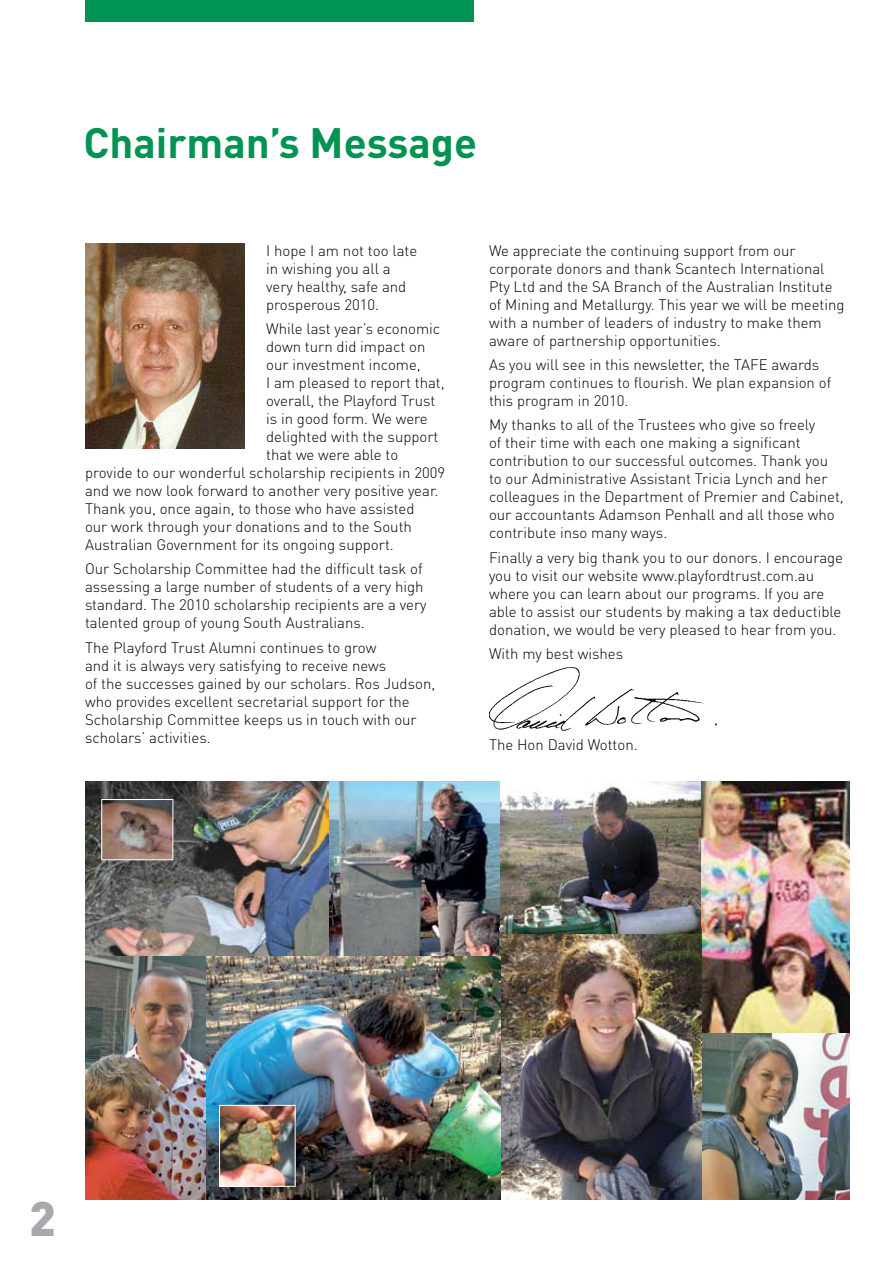
<style>
.page{position:relative;width:893px;height:1263px;background:#fff}
.page>*{position:absolute;margin:0;border:0;box-sizing:border-box;transform-origin:0 0}
.t1{font:900 48px "DIN Pro";color:#a7a9ac}
.t2{font:700 42px "DIN Pro";color:#009353}
.t3{font:300 15px/18px "DIN Pro";color:#000}
</style>
<div class="page">
<img style="left:329px;top:781px;width:172px;height:175px">
<img style="left:489px;top:667px;width:228px;height:64px">
<img style="left:85px;top:244px;width:160px;height:204px">
<div style="left:85px;top:0;width:388px;height:21px;background:#009353"></div>
<img style="left:701px;top:781px;width:148px;height:253px">
<img style="left:702px;top:1034px;width:147px;height:165px">
<img style="left:85px;top:781px;width:244px;height:175px">
<img style="left:103px;top:801px;width:68px;height:57px">
<div style="left:101px;top:799px;width:72px;height:61px;border:1px solid #fff"></div>
<img style="left:500px;top:926px;width:202px;height:273px">
<img style="left:501px;top:781px;width:200px;height:152px">
<img style="left:85px;top:956px;width:121px;height:243px">
<img style="left:206px;top:956px;width:294px;height:243px">
<img style="left:221px;top:1107px;width:72px;height:78px">
<div style="left:219px;top:1105px;width:76px;height:82px;border:1px solid #fff"></div>
<h2 class="t2" style="left:84px;top:114px;width:395px">Chairman’s Message</h2>
<p class="t3" style="left:266px;top:241px;width:153px">I hope I am not too late in wishing you all a very healthy, safe and prosperous 2010.</p>
<p class="t3" style="left:266px;top:319px;width:176px">While last year’s economic</p>
<p class="t3" style="left:266px;top:337px;width:161px">down turn did impact on</p>
<p class="t3" style="left:266px;top:355px;width:156px">our investment income,</p>
<p class="t3" style="left:266px;top:373px;width:180px">I am pleased to report that,</p>
<p class="t3" style="left:266px;top:391px;width:171px">overall, the Playford Trust</p>
<p class="t3" style="left:266px;top:409px;width:163px">is in good form. We were</p>
<p class="t3" style="left:266px;top:427px;width:174px">delighted with the support</p>
<p class="t3" style="left:266px;top:445px;width:134px">that we were able to</p>
<p class="t3" style="left:85px;top:463px;width:362px">provide to our wonderful scholarship recipients in 2009</p>
<p class="t3" style="left:85px;top:481px;width:355px">and we now look forward to another very positive year.</p>
<p class="t3" style="left:85px;top:499px;width:331px">Thank you, once again, to those who have assisted</p>
<p class="t3" style="left:85px;top:517px;width:328px">our work through your donations and to the South</p>
<p class="t3" style="left:85px;top:535px;width:310px">Australian Government for its ongoing support.</p>
<p class="t3" style="left:85px;top:559px;width:343px">Our Scholarship Committee had the difficult task of assessing a large number of students of a very high standard. The 2010 scholarship recipients are a very talented group of young South Australians.</p>
<p class="t3" style="left:85px;top:638px;width:352px">The Playford Trust Alumni continues to grow<br>and it is always very satisfying to receive news<br>of the successes gained by our scholars. Ros Judson, who provides excellent secretarial support for the Scholarship Committee keeps us in touch with our scholars’ activities.</p>
<p class="t3" style="left:489px;top:241px;width:357px">We appreciate the continuing support from our corporate donors and thank Scantech International Pty Ltd and the SA Branch of the Australian Institute of Mining and Metallurgy. This year we will be meeting with a number of leaders of industry to make them aware of partnership opportunities.</p>
<p class="t3" style="left:489px;top:355px;width:344px">As you will see in this newsletter, the TAFE awards program continues to flourish. We plan expansion of this program in 2010.</p>
<p class="t3" style="left:489px;top:415px;width:356px">My thanks to all of the Trustees who give so freely<br>of their time with each one making a significant contribution to our successful outcomes. Thank you to our Administrative Assistant Tricia Lynch and her colleagues in the Department of Premier and Cabinet, our accountants Adamson Penhall and all those who contribute inso many ways.</p>
<p class="t3" style="left:489px;top:548px;width:356px">Finally a very big thank you to our donors. I encourage you to visit our website www.playfordtrust.com.au where you can learn about our programs. If you are able to assist our students by making a tax deductible donation, we would be very pleased to hear from you.</p>
<p class="t3" style="left:489px;top:644px;width:136px">With my best wishes</p>
<p class="t3" style="left:489px;top:735px;width:150px">The Hon David Wotton.</p>
<h1 class="t1" style="left:29px;top:1186px;width:28px">2</h1>
</div>
